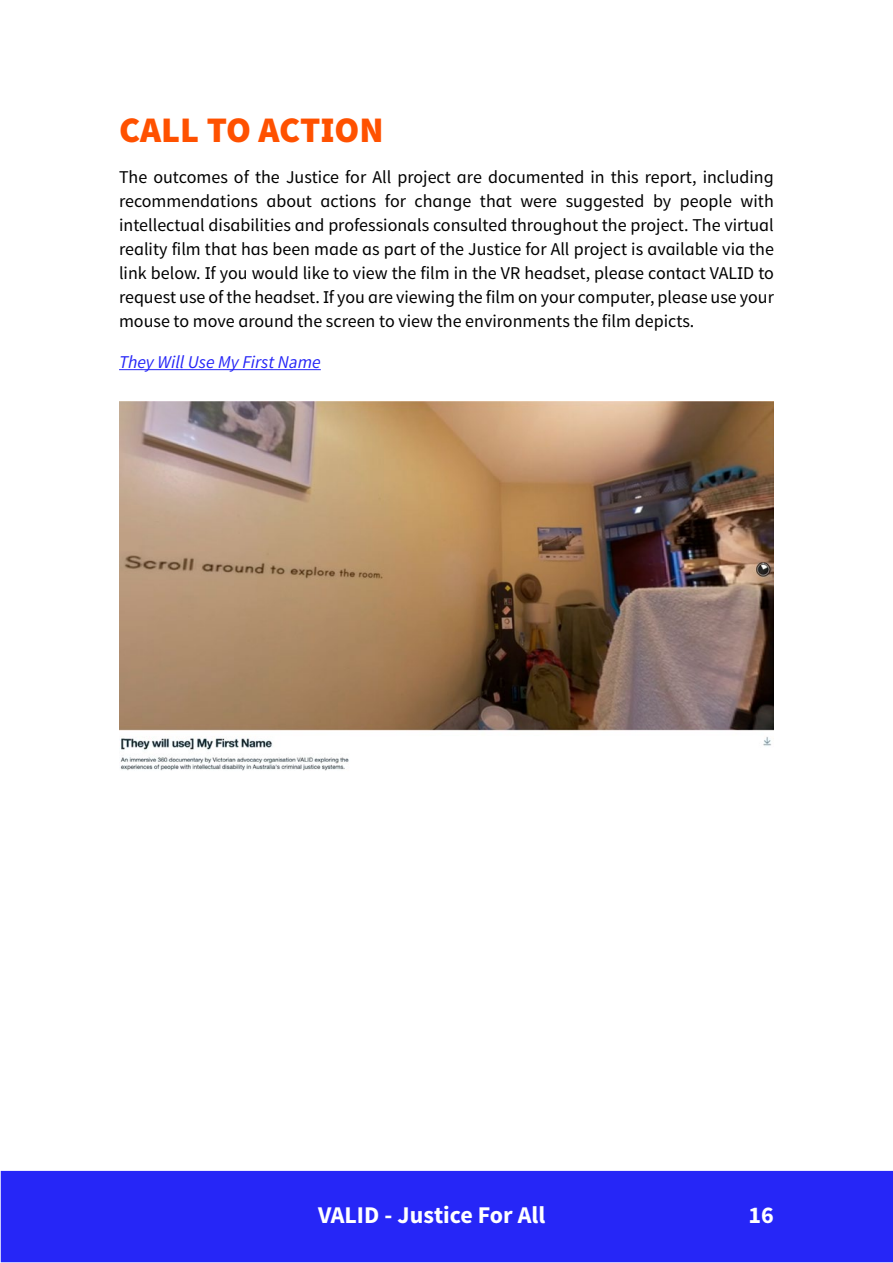
<style>
.page{position:relative;width:893px;height:1263px;background:#fff}
.page>*{position:absolute;margin:0;border:0;box-sizing:border-box;transform-origin:0 0}
.V_H2{font:900 36px "Source Sans Pro";color:#ff5100}
.t1{font:700 24px "Source Sans Pro";color:#fff}
.Body{font:18px/24px "Source Sans Pro";color:#000;text-align:justify}
.t2{font:italic 18px "Source Sans Pro";color:#2626f7}
</style>
<div class="page">
<div style="left:1px;top:1171px;width:892px;height:91px;background:#2626f7"></div>
<hr style="left:119px;top:369px;width:202px;height:1px;background:#2626f7">
<img style="left:119px;top:402px;width:655px;height:369px">
<p class="V_H2" style="left:119px;top:106px;width:266px">CALL TO ACTION</p>
<p class="Body" style="left:119px;top:165px;width:656px">The outcomes of the Justice for All project are documented in this report, including recommendations about actions for change that were suggested by people with intellectual disabilities and professionals consulted throughout the project. The virtual reality film that has been made as part of the Justice for All project is available via the link below. If you would like to view the film in the VR headset, please contact VALID to request use of the headset. If you are viewing the film on your computer, please use your mouse to move around the screen to view the environments the film depicts.</p>
<p class="t2" style="left:119px;top:351px;width:203px">They Will Use My First Name</p>
<h2 class="t1" style="left:318px;top:1200px;width:229px">VALID - Justice For All</h2>
<h2 class="t1" style="left:749px;top:1200px;width:27px">16</h2>
</div>
